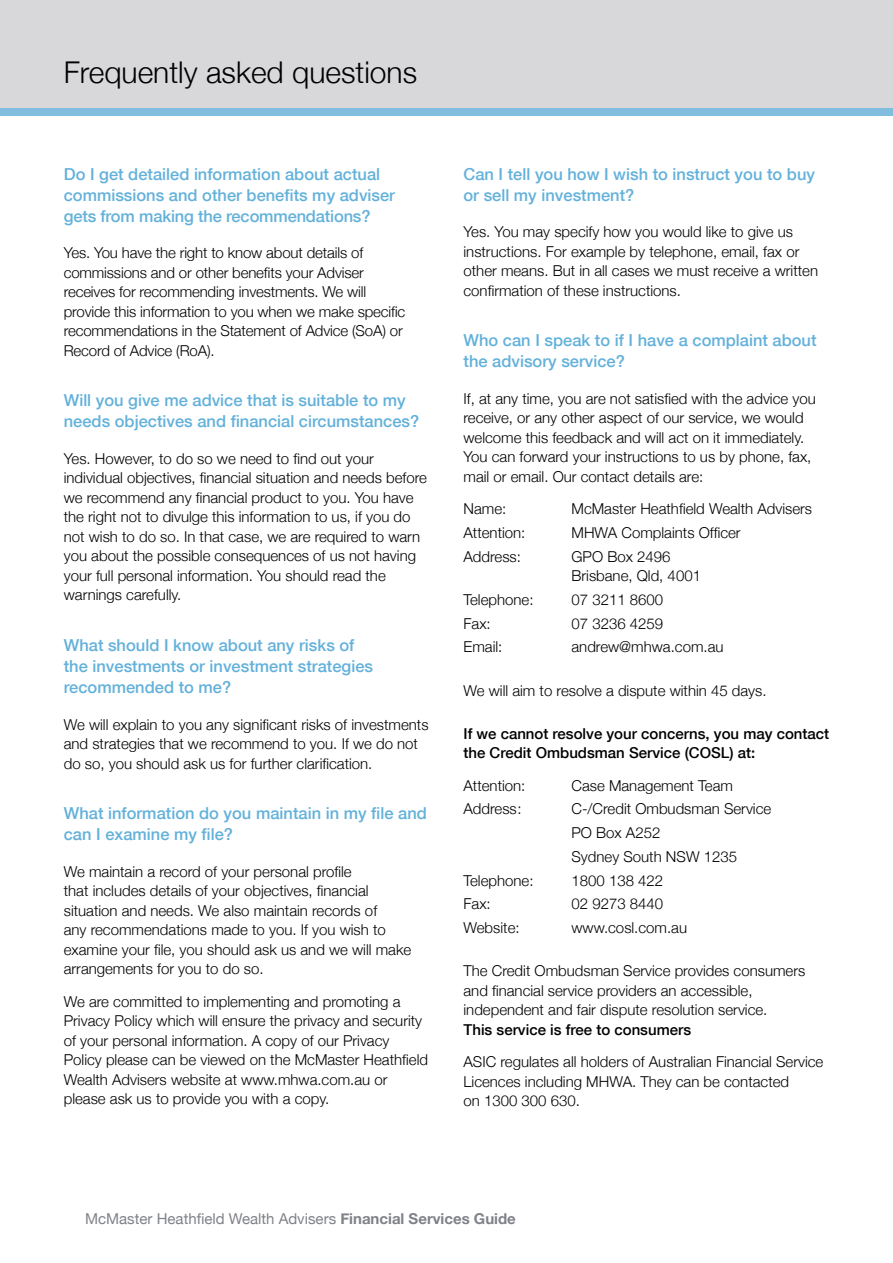
<style>
.page{position:relative;width:893px;height:1263px;background:#fff}
.page>*{position:absolute;margin:0;border:0;box-sizing:border-box;transform-origin:0 0}
.t1{font:300 30px "Helvetica Neue";color:#000}
.t2{font:500 16.5px/21px "Helvetica Neue";color:#63b1db}
.t3{font:300 15px/19.5px "Helvetica Neue";color:#000}
.t4{font:500 15px/19.5px "Helvetica Neue";color:#000}
.t5{font:15px "Helvetica Neue";color:#808289}
.s1{font-weight:700}
</style>
<div class="page">
<div style="left:0;top:107px;width:893px;height:9px;background:#82bde0"></div>
<div style="left:0;top:0;width:893px;height:107px;background:#d8d7d9"></div>
<h1 class="t1" style="left:64px;top:54px;width:355px">Frequently asked questions</h1>
<p class="t2" style="left:64px;top:163px;width:333px">Do I get detailed information about actual commissions and other benefits my adviser gets from making the recommendations?</p>
<p class="t3" style="left:64px;top:243px;width:343px">Yes. You have the right to know about details of commissions and or other benefits your Adviser receives for recommending investments. We will provide this information to you when we make specific recommendations in the Statement of Advice (SoA) or Record of Advice (RoA).</p>
<p class="t2" style="left:64px;top:390px;width:357px">Will you give me advice that is suitable to my needs objectives and financial circumstances?</p>
<p class="t3" style="left:64px;top:448px;width:365px">Yes. However, to do so we need to find out your individual objectives, financial situation and needs before we recommend any financial product to you. You have the right not to divulge this information to us, if you do not wish to do so. In that case, we are required to warn you about the possible consequences of us not having your full personal information. You should read the warnings carefully.</p>
<p class="t2" style="left:64px;top:635px;width:311px">What should I know about any risks of the investments or investment strategies recommended to me?</p>
<p class="t3" style="left:64px;top:714px;width:366px">We will explain to you any significant risks of investments and strategies that we recommend to you. If we do not do so, you should ask us for further clarification.</p>
<p class="t2" style="left:64px;top:803px;width:365px">What information do you maintain in my file and can I examine my file?</p>
<p class="t3" style="left:64px;top:861px;width:349px">We maintain a record of your personal profile<br>that includes details of your objectives, financial situation and needs. We also maintain records of<br>any recommendations made to you. If you wish to examine your file, you should ask us and we will make arrangements for you to do so.</p>
<p class="t3" style="left:64px;top:991px;width:366px">We are committed to implementing and promoting a Privacy Policy which will ensure the privacy and security of your personal information. A copy of our Privacy Policy please can be viewed on the McMaster Heathfield Wealth Advisers website at www.mhwa.com.au or please ask us to provide you with a copy.</p>
<p class="t2" style="left:463px;top:163px;width:353px">Can I tell you how I wish to instruct you to buy or sell my investment?</p>
<p class="t3" style="left:463px;top:222px;width:356px">Yes. You may specify how you would like to give us instructions. For example by telephone, email, fax or other means. But in all cases we must receive a written confirmation of these instructions.</p>
<p class="t2" style="left:463px;top:330px;width:355px">Who can I speak to if I have a complaint about the advisory service?</p>
<p class="t3" style="left:463px;top:388px;width:354px">If, at any time, you are not satisfied with the advice you receive, or any other aspect of our service, we would welcome this feedback and will act on it immediately.<br>You can forward your instructions to us by phone, fax, mail or email. Our contact details are:</p>
<p class="t3" style="left:463px;top:499px;width:44px">Name:</p>
<p class="t3" style="left:571px;top:499px;width:242px">McMaster Heathfield Wealth Advisers</p>
<p class="t3" style="left:463px;top:522px;width:63px">Attention:</p>
<p class="t3" style="left:571px;top:522px;width:171px">MHWA Complaints Officer</p>
<p class="t3" style="left:463px;top:546px;width:59px">Address:</p>
<p class="t3" style="left:571px;top:546px;width:131px">GPO Box 2496<br>Brisbane, Qld, 4001</p>
<p class="t3" style="left:463px;top:589px;width:72px">Telephone:</p>
<p class="t3" style="left:571px;top:589px;width:93px">07 3211 8600</p>
<p class="t3" style="left:463px;top:613px;width:29px">Fax:</p>
<p class="t3" style="left:571px;top:613px;width:93px">07 3236 4259</p>
<p class="t3" style="left:463px;top:637px;width:40px">Email:</p>
<p class="t3" style="left:571px;top:637px;width:154px">andrew@mhwa.com.au</p>
<p class="t3" style="left:463px;top:680px;width:305px">We will aim to resolve a dispute within 45 days.</p>
<p class="t4" style="left:463px;top:724px;width:367px">If we cannot resolve your concerns, you may contact the Credit Ombudsman Service (COSL) at:</p>
<p class="t3" style="left:463px;top:775px;width:63px">Attention:</p>
<p class="t3" style="left:571px;top:775px;width:163px">Case Management Team</p>
<p class="t3" style="left:463px;top:799px;width:60px">Address:</p>
<p class="t3" style="left:571px;top:797px;width:201px;line-height:23.7px">C-/Credit Ombudsman Service<br>PO Box A252<br>Sydney South NSW 1235</p>
<p class="t3" style="left:463px;top:870px;width:72px">Telephone:</p>
<p class="t3" style="left:571px;top:870px;width:93px">1800 138 422</p>
<p class="t3" style="left:463px;top:894px;width:29px">Fax:</p>
<p class="t3" style="left:571px;top:894px;width:93px">02 9273 8440</p>
<p class="t3" style="left:463px;top:918px;width:58px">Website:</p>
<p class="t3" style="left:571px;top:918px;width:117px">www.cosl.com.au</p>
<p class="t3" style="left:463px;top:961px;width:343px">The Credit Ombudsman Service provides consumers and financial service providers an accessible, independent and fair dispute resolution service.</p>
<p class="t4" style="left:463px;top:1019px;width:229px">This service is free to consumers</p>
<p class="t3" style="left:463px;top:1052px;width:361px">ASIC regulates all holders of Australian Financial Service<br>Licences including MHWA. They can be contacted<br>on 1300 300 630.</p>
<p class="t5" style="left:85px;top:1209px;width:432px">McMaster Heathfield Wealth Advisers <span class="s1">Financial Services Guide</span></p>
</div>
